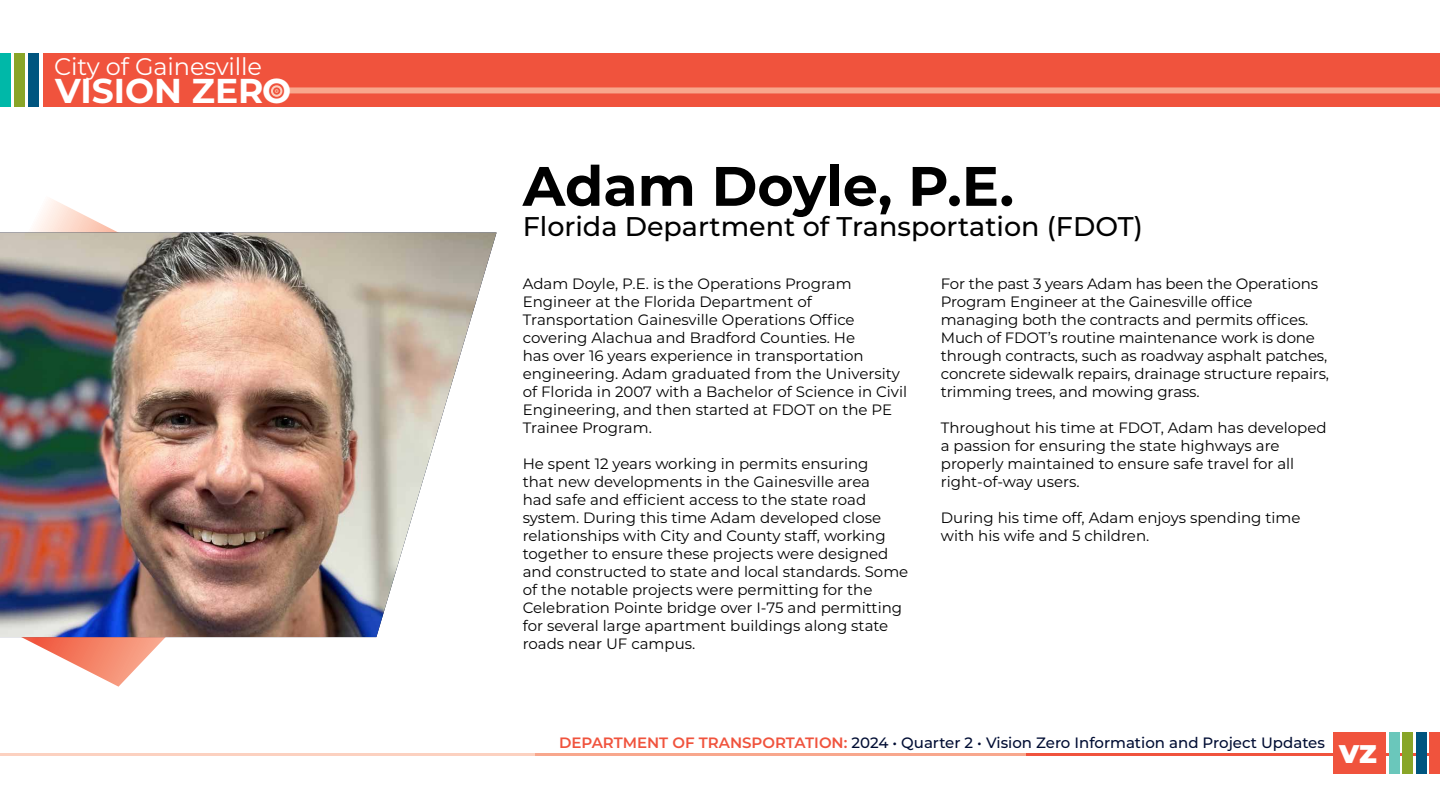
<style>
.page{position:relative;width:1440px;height:810px;background:#fff}
.page>*{position:absolute;margin:0;border:0;box-sizing:border-box;transform-origin:0 0}
.t1{font:700 55.5px "Montserrat";color:#000}
.t2{font:700 34.5px "Montserrat";color:#fff}
.t3{font:500 27px "Montserrat";color:#000}
.t4{font:900 25.5px "Montserrat";color:#fff}
.t5{font:24px "Montserrat";letter-spacing:-.005em;color:#fff}
.t6{font:15px/18px "Montserrat";color:#000}
.t7{font:500 15px "Montserrat";color:#000d33}
.s1{font-weight:600;color:#f0533d}
</style>
<div class="page">
<div style="left:43px;top:53px;width:1397px;height:54px;background:#f0533d"></div>
<div style="left:285px;top:87px;width:1155px;height:6px;background:#f8a78d"></div>
<div style="left:271px;top:85px;width:11px;height:12px;border:2px solid #fcd1c0;border-radius:50%"></div>
<svg style="left:275px;top:89px;width:4px;height:4px"></svg>
<hr style="left:902px;top:753px;width:538px;height:3px;background:#f0533d">
<hr style="left:486px;top:753px;width:540px;height:3px;background:#f8a78d">
<hr style="left:0;top:753px;width:535px;height:3px;background:#fcd1c0">
<div style="left:1333px;top:733px;width:53px;height:41px;background:#f0533d"></div>
<div style="left:1430px;top:733px;width:10px;height:41px;background:#f0533d"></div>
<div style="left:1416px;top:733px;width:10px;height:41px;background:#00557f"></div>
<div style="left:1403px;top:733px;width:10px;height:41px;background:#89a528"></div>
<div style="left:1389px;top:733px;width:11px;height:41px;background:#6ac7bb"></div>
<div style="left:28px;top:53px;width:11px;height:54px;background:#00557f"></div>
<div style="left:14px;top:53px;width:11px;height:54px;background:#89a528"></div>
<div style="left:0;top:53px;width:10px;height:54px;background:#00b8a8"></div>
<svg style="left:0;top:198px;width:409px;height:489px"></svg>
<img style="left:0;top:233px;width:497px;height:404px">
<h3 class="t5" style="left:54px;top:50px;width:210px">City of Gainesville</h3>
<h2 class="t2" style="left:55px;top:66px;width:238px">VISION ZERO</h2>
<h1 class="t1" style="left:523px;top:146px;width:493px">Adam Doyle, P.E.</h1>
<h3 class="t3" style="left:523px;top:208px;width:622px">Florida Department of Transportation (FDOT)</h3>
<p class="t6" style="left:523px;top:274px;width:386px">Adam Doyle, P.E. is the Operations Program Engineer at the Florida Department of Transportation Gainesville Operations Office covering Alachua and Bradford Counties. He<br>has over 16 years experience in transportation engineering. Adam graduated from the University of Florida in 2007 with a Bachelor of Science in Civil Engineering, and then started at FDOT on the PE Trainee Program.</p>
<p class="t6" style="left:523px;top:454px;width:387px">He spent 12 years working in permits ensuring<br>that new developments in the Gainesville area<br>had safe and efficient access to the state road system. During this time Adam developed close relationships with City and County staff, working together to ensure these projects were designed and constructed to state and local standards. Some of the notable projects were permitting for the Celebration Pointe bridge over I-75 and permitting for several large apartment buildings along state roads near UF campus.</p>
<p class="t6" style="left:941px;top:274px;width:390px">For the past 3 years Adam has been the Operations Program Engineer at the Gainesville office managing both the contracts and permits offices.<br>Much of FDOT’s routine maintenance work is done through contracts, such as roadway asphalt patches, concrete sidewalk repairs, drainage structure repairs, trimming trees, and mowing grass.</p>
<p class="t6" style="left:941px;top:418px;width:387px">Throughout his time at FDOT, Adam has developed a passion for ensuring the state highways are properly maintained to ensure safe travel for all right-of-way users.</p>
<p class="t6" style="left:941px;top:508px;width:361px">During his time off, Adam enjoys spending time with his wife and 5 children.</p>
<p class="t7" style="left:559px;top:732px;width:767px"><span class="s1">DEPARTMENT OF TRANSPORTATION:</span> 2024 • Quarter 2 • Vision Zero Information and Project Updates</p>
<h3 class="t4" style="left:1339px;top:735px;width:39px">VZ</h3>
</div>
